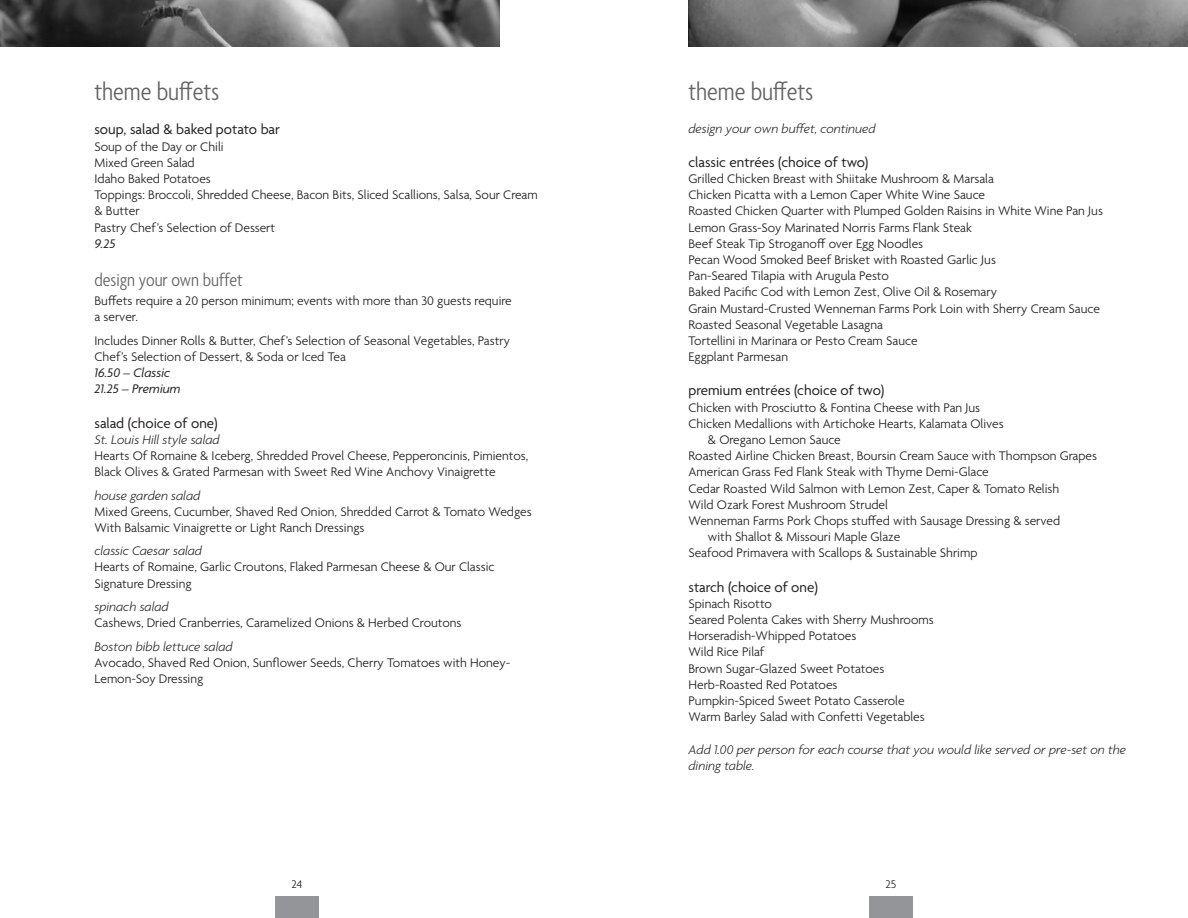
<style>
.page{position:relative;width:1188px;height:918px;background:#fff}
.page>*{position:absolute;margin:0;border:0;box-sizing:border-box;transform-origin:0 0}
.HEADS_1{font:300 condensed 27px "Agenda";color:#636366}
.HEADS_2{font:300 condensed 19.5px "Agenda";color:#636366}
.HEADS_3{font:15px "Agenda";color:#231f20}
.TEXT{font:300 13.5px/16.2px "Agenda";color:#231f20}
.ITALIC{font:italic 300 13.5px/16.2px "Agenda";color:#231f20}
.PRICE{font:italic 13.5px "Agenda";color:#231f20}
.t1{font:300 12px "Agenda";color:#231f20}
</style>
<div class="page">
<div style="left:275px;top:896px;width:44px;height:22px;background:#939598"></div>
<div style="left:869px;top:896px;width:44px;height:22px;background:#939598"></div>
<img style="left:688px;top:0;width:500px;height:46px">
<img style="left:0;top:0;width:500px;height:46px">
<p class="HEADS_1" style="left:94px;top:77px;width:126px">theme buffets</p>
<p class="HEADS_3" style="left:94px;top:121px;width:187px">soup, salad &amp; baked potato bar</p>
<p class="TEXT" style="left:94px;top:139px;width:131px">Soup of the Day or Chili</p>
<p class="TEXT" style="left:94px;top:155px;width:102px">Mixed Green Salad</p>
<p class="TEXT" style="left:94px;top:171px;width:118px">Idaho Baked Potatoes</p>
<p class="TEXT" style="left:94px;top:188px;width:445px">Toppings: Broccoli, Shredded Cheese, Bacon Bits, Sliced Scallions, Salsa, Sour Cream &amp; Butter</p>
<p class="TEXT" style="left:94px;top:220px;width:182px">Pastry Chef’s Selection of Dessert</p>
<p class="PRICE" style="left:94px;top:235px;width:23px">9.25</p>
<p class="HEADS_2" style="left:94px;top:270px;width:150px">design your own buffet</p>
<p class="TEXT" style="left:94px;top:294px;width:419px">Buffets require a 20 person minimum; events with more than 30 guests require</p>
<p class="TEXT" style="left:94px;top:310px;width:45px">a server.</p>
<p class="TEXT" style="left:94px;top:333px;width:417px">Includes Dinner Rolls &amp; Butter, Chef’s Selection of Seasonal Vegetables, Pastry<br>Chef’s Selection of Dessert, &amp; Soda or Iced Tea</p>
<p class="PRICE" style="left:94px;top:365px;width:77px">16.50 – Classic</p>
<p class="PRICE" style="left:94px;top:381px;width:88px">21.25 – Premium</p>
<p class="HEADS_3" style="left:94px;top:415px;width:125px">salad (choice of one)</p>
<p class="ITALIC" style="left:94px;top:431px;width:127px">St. Louis Hill style salad</p>
<p class="TEXT" style="left:94px;top:448px;width:435px">Hearts Of Romaine &amp; Iceberg, Shredded Provel Cheese, Pepperoncinis, Pimientos,<br>Black Olives &amp; Grated Parmesan with Sweet Red Wine Anchovy Vinaigrette</p>
<p class="ITALIC" style="left:94px;top:487px;width:107px">house garden salad</p>
<p class="TEXT" style="left:94px;top:504px;width:439px">Mixed Greens, Cucumber, Shaved Red Onion, Shredded Carrot &amp; Tomato Wedges<br>With Balsamic Vinaigrette or Light Ranch Dressings</p>
<p class="ITALIC" style="left:94px;top:543px;width:109px">classic Caesar salad</p>
<p class="TEXT" style="left:94px;top:560px;width:402px">Hearts of Romaine, Garlic Croutons, Flaked Parmesan Cheese &amp; Our Classic</p>
<p class="TEXT" style="left:94px;top:576px;width:99px">Signature Dressing</p>
<p class="ITALIC" style="left:94px;top:599px;width:76px">spinach salad</p>
<p class="TEXT" style="left:94px;top:616px;width:369px">Cashews, Dried Cranberries, Caramelized Onions &amp; Herbed Croutons</p>
<p class="ITALIC" style="left:94px;top:638px;width:140px">Boston bibb lettuce salad</p>
<p class="TEXT" style="left:94px;top:655px;width:417px">Avocado, Shaved Red Onion, Sunflower Seeds, Cherry Tomatoes with Honey-<br>Lemon-Soy Dressing</p>
<p class="HEADS_1" style="left:688px;top:77px;width:126px">theme buffets</p>
<p class="ITALIC" style="left:688px;top:120px;width:189px">design your own buffet, continued</p>
<p class="HEADS_3" style="left:688px;top:154px;width:181px">classic entrées (choice of two)</p>
<p class="TEXT" style="left:688px;top:171px;width:307px">Grilled Chicken Breast with Shiitake Mushroom &amp; Marsala</p>
<p class="TEXT" style="left:688px;top:188px;width:298px">Chicken Picatta with a Lemon Caper White Wine Sauce</p>
<p class="TEXT" style="left:688px;top:204px;width:416px">Roasted Chicken Quarter with Plumped Golden Raisins in White Wine Pan Jus</p>
<p class="TEXT" style="left:688px;top:220px;width:285px">Lemon Grass-Soy Marinated Norris Farms Flank Steak</p>
<p class="TEXT" style="left:688px;top:236px;width:236px">Beef Steak Tip Stroganoff over Egg Noodles</p>
<p class="TEXT" style="left:688px;top:252px;width:309px">Pecan Wood Smoked Beef Brisket with Roasted Garlic Jus</p>
<p class="TEXT" style="left:688px;top:269px;width:202px">Pan-Seared Tilapia with Arugula Pesto</p>
<p class="TEXT" style="left:688px;top:285px;width:310px">Baked Pacific Cod with Lemon Zest, Olive Oil &amp; Rosemary</p>
<p class="TEXT" style="left:688px;top:301px;width:413px">Grain Mustard-Crusted Wenneman Farms Pork Loin with Sherry Cream Sauce</p>
<p class="TEXT" style="left:688px;top:317px;width:196px">Roasted Seasonal Vegetable Lasagna</p>
<p class="TEXT" style="left:688px;top:333px;width:231px">Tortellini in Marinara or Pesto Cream Sauce</p>
<p class="TEXT" style="left:688px;top:350px;width:101px">Eggplant Parmesan</p>
<p class="HEADS_3" style="left:688px;top:382px;width:197px">premium entrées (choice of two)</p>
<p class="TEXT" style="left:688px;top:400px;width:293px">Chicken with Prosciutto &amp; Fontina Cheese with Pan Jus</p>
<p class="TEXT" style="left:688px;top:416px;width:317px">Chicken Medallions with Artichoke Hearts, Kalamata Olives</p>
<p class="TEXT" style="left:708px;top:432px;width:134px">&amp; Oregano Lemon Sauce</p>
<p class="TEXT" style="left:688px;top:449px;width:410px">Roasted Airline Chicken Breast, Boursin Cream Sauce with Thompson Grapes</p>
<p class="TEXT" style="left:688px;top:465px;width:302px">American Grass Fed Flank Steak with Thyme Demi-Glace</p>
<p class="TEXT" style="left:688px;top:481px;width:372px">Cedar Roasted Wild Salmon with Lemon Zest, Caper &amp; Tomato Relish</p>
<p class="TEXT" style="left:688px;top:497px;width:201px">Wild Ozark Forest Mushroom Strudel</p>
<p class="TEXT" style="left:688px;top:513px;width:373px">Wenneman Farms Pork Chops stuffed with Sausage Dressing &amp; served</p>
<p class="TEXT" style="left:708px;top:530px;width:194px">with Shallot &amp; Missouri Maple Glaze</p>
<p class="TEXT" style="left:688px;top:546px;width:290px">Seafood Primavera with Scallops &amp; Sustainable Shrimp</p>
<p class="HEADS_3" style="left:688px;top:579px;width:131px">starch (choice of one)</p>
<p class="TEXT" style="left:688px;top:596px;width:85px">Spinach Risotto</p>
<p class="TEXT" style="left:688px;top:612px;width:247px">Seared Polenta Cakes with Sherry Mushrooms</p>
<p class="TEXT" style="left:688px;top:629px;width:169px">Horseradish-Whipped Potatoes</p>
<p class="TEXT" style="left:688px;top:645px;width:77px">Wild Rice Pilaf</p>
<p class="TEXT" style="left:688px;top:661px;width:197px">Brown Sugar-Glazed Sweet Potatoes</p>
<p class="TEXT" style="left:688px;top:677px;width:151px">Herb-Roasted Red Potatoes</p>
<p class="TEXT" style="left:688px;top:693px;width:218px">Pumpkin-Spiced Sweet Potato Casserole</p>
<p class="TEXT" style="left:688px;top:710px;width:238px">Warm Barley Salad with Confetti Vegetables</p>
<p class="ITALIC" style="left:688px;top:741px;width:439px">Add 1.00 per person for each course that you would like served or pre-set on the dining table.</p>
<p class="t1" style="left:291px;top:878px;width:13px">24</p>
<p class="t1" style="left:886px;top:878px;width:12px">25</p>
</div>
